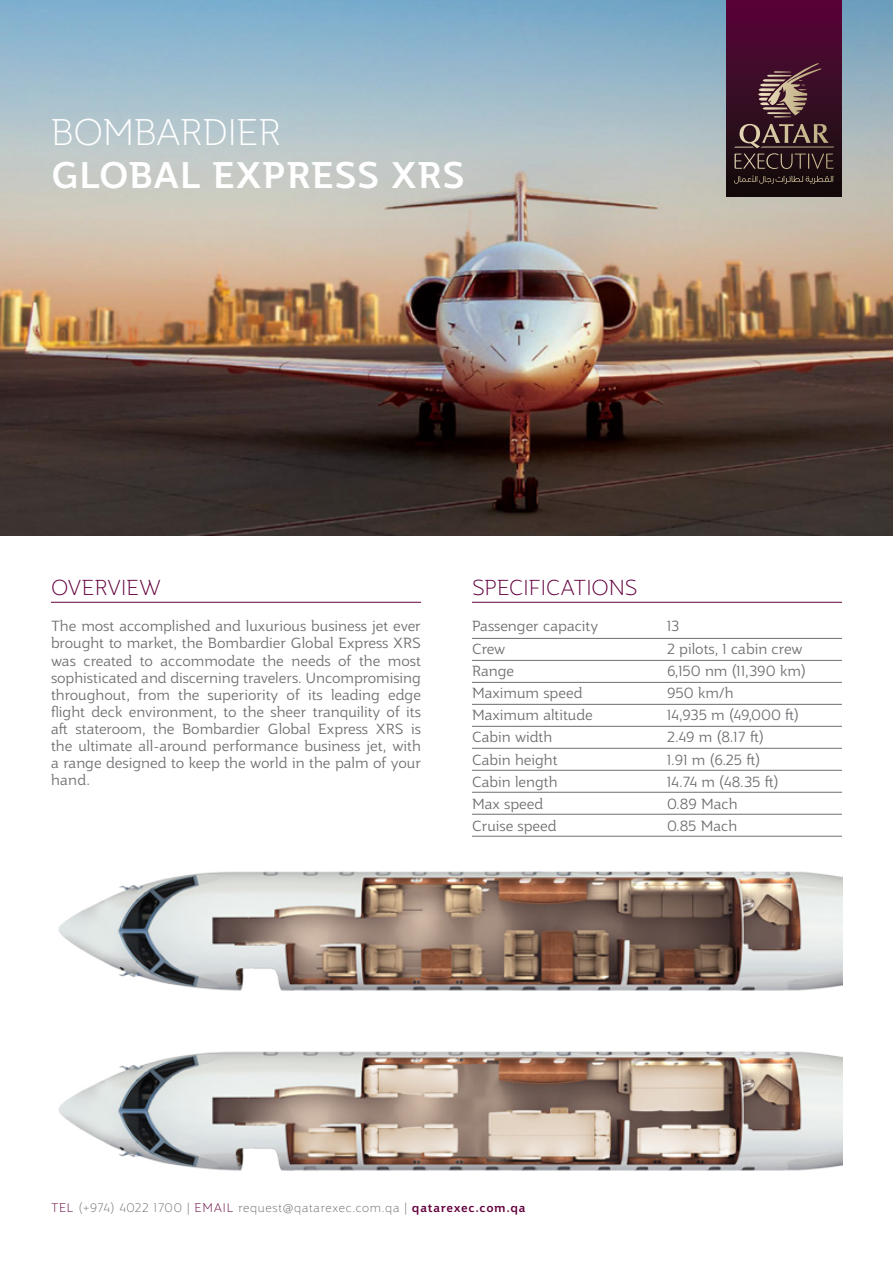
<style>
.page{position:relative;width:893px;height:1263px;background:#fff}
.page>*{position:absolute;margin:0;border:0;box-sizing:border-box;transform-origin:0 0}
.t1{font:500 36px "Jotia";color:#fff}
.t2{font:100 36px "Jotia";color:#fff}
.t3{font:100 21px "Jotia";color:#63003d}
.t4{font:300 14.25px/22.2px "Jotia";color:#6d6e71}
.t5{font:100 12px "Jotia";letter-spacing:.06em;color:#6d6e71}
.s1{color:#63003d}
.s2{font-weight:500;color:#63003d}
</style>
<div class="page">
<img style="left:0;top:0;width:893px;height:536px">
<hr style="left:51px;top:602px;width:370px;height:1px;background:#63003d">
<hr style="left:472px;top:602px;width:370px;height:1px;background:#63003d">
<hr style="left:472px;top:638px;width:370px;height:1px;background:#6d6e71">
<hr style="left:472px;top:660px;width:370px;height:1px;background:#6d6e71">
<hr style="left:472px;top:682px;width:370px;height:1px;background:#6d6e71">
<hr style="left:472px;top:704px;width:370px;height:1px;background:#6d6e71">
<hr style="left:472px;top:770px;width:370px;height:1px;background:#6d6e71">
<hr style="left:472px;top:726px;width:370px;height:1px;background:#6d6e71">
<hr style="left:472px;top:748px;width:370px;height:1px;background:#6d6e71">
<hr style="left:472px;top:792px;width:370px;height:1px;background:#6d6e71">
<img style="left:58px;top:871px;width:784px;height:120px">
<img style="left:58px;top:1051px;width:784px;height:120px">
<div style="left:726px;top:0;width:116px;height:196px;background:linear-gradient(to bottom,#5a053a,#120f0a)"></div>
<svg style="left:758px;top:63px;width:63px;height:55px;background:#69464b"></svg>
<svg style="left:734px;top:124px;width:100px;height:45px;background:#493433"></svg>
<svg style="left:734px;top:175px;width:100px;height:9px"></svg>
<hr style="left:472px;top:814px;width:370px;height:1px;background:#6d6e71">
<hr style="left:472px;top:836px;width:370px;height:1px;background:#6d6e71">
<h1 class="t2" style="left:51px;top:108px;width:231px">BOMBARDIER</h1>
<h1 class="t1" style="left:51px;top:151px;width:415px">GLOBAL EXPRESS XRS</h1>
<h2 class="t3" style="left:51px;top:573px;width:112px">OVERVIEW</h2>
<h2 class="t3" style="left:472px;top:573px;width:167px">SPECIFICATIONS</h2>
<p class="t4" style="left:51px;top:617px;width:371px;line-height:17.1px;text-align:justify">The most accomplished and luxurious business jet ever brought to market, the Bombardier Global Express XRS was created to accommodate the needs of the most sophisticated and discerning travelers. Uncompromising throughout, from the superiority of its leading edge flight deck environment, to the sheer tranquility of its aft stateroom, the Bombardier Global Express XRS is the ultimate all-around performance business jet, with a range designed to keep the world in the palm of your hand.</p>
<p class="t4" style="left:472px;top:615px;width:128px">Passenger capacity<br>Crew<br>Range<br>Maximum speed<br>Maximum altitude<br>Cabin width<br>Cabin height<br>Cabin length<br>Max speed<br>Cruise speed</p>
<p class="t4" style="left:667px;top:615px;width:140px">13<br>2 pilots, 1 cabin crew<br>6,150 nm (11,390 km)<br>950 km/h<br>14,935 m (49,000 ft)<br>2.49 m (8.17 ft)<br>1.91 m (6.25 ft)<br>14.74 m (48.35 ft)<br>0.89 Mach<br>0.85 Mach</p>
<p class="t5" style="left:51px;top:1200px;width:476px"><span class="s1">TEL</span> (+974) 4022 1700 | <span class="s1">EMAIL</span> request@qatarexec.com.qa | <span class="s2">qatarexec.com.qa</span></p>
</div>
